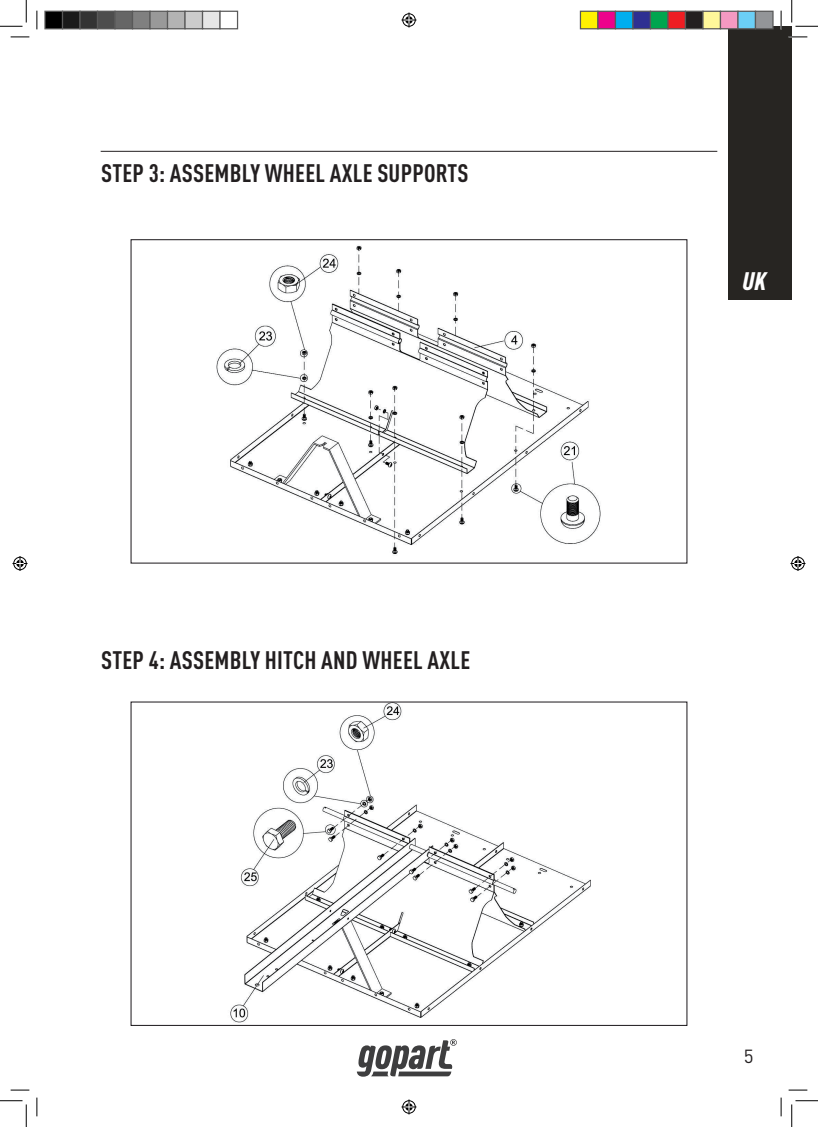
<style>
.page{position:relative;width:818px;height:1127px;background:#fff}
.page>*{position:absolute;margin:0;border:0;box-sizing:border-box;transform-origin:0 0}
.t1{font:700 condensed 25px "DIN Pro";letter-spacing:.01em;color:#231f20}
.t2{font:italic 900 condensed 25px "DIN Pro";color:#fff}
.t3{font:18.75px "DIN Pro";color:#231f20}
</style>
<div class="page">
<div style="left:728px;top:26px;width:64px;height:273px;background:#272522"></div>
<hr style="left:101px;top:151px;width:616px;height:1px;background:#231f20">
<svg style="left:357px;top:1039px;width:100px;height:37px"></svg>
<img style="left:216px;top:245px;width:385px;height:310px">
<img style="left:230px;top:703px;width:361px;height:320px">
<svg style="left:11px;top:36px;width:18px;height:2px"></svg>
<svg style="left:788px;top:36px;width:19px;height:2px"></svg>
<svg style="left:11px;top:1089px;width:18px;height:1px"></svg>
<svg style="left:788px;top:1089px;width:19px;height:1px"></svg>
<svg style="left:36px;top:11px;width:2px;height:18px"></svg>
<svg style="left:36px;top:1097px;width:2px;height:18px"></svg>
<svg style="left:780px;top:11px;width:2px;height:18px"></svg>
<svg style="left:780px;top:1097px;width:2px;height:18px"></svg>
<svg style="left:0;top:0;width:27px;height:27px"></svg>
<svg style="left:0;top:1100px;width:27px;height:26px"></svg>
<svg style="left:791px;top:0;width:27px;height:27px"></svg>
<svg style="left:791px;top:1100px;width:27px;height:26px"></svg>
<svg style="left:401px;top:13px;width:15px;height:15px"></svg>
<svg style="left:401px;top:1099px;width:15px;height:15px"></svg>
<svg style="left:13px;top:556px;width:15px;height:15px"></svg>
<svg style="left:790px;top:556px;width:15px;height:15px"></svg>
<div style="left:45px;top:11px;width:18px;height:18px;background:#000"></div>
<div style="left:44px;top:11px;width:19px;height:18px;border:1px solid #595959"></div>
<div style="left:63px;top:11px;width:17px;height:18px;background:#1a1a1a"></div>
<div style="left:62px;top:11px;width:19px;height:18px;border:1px solid #595959"></div>
<div style="left:80px;top:11px;width:18px;height:18px;background:#333"></div>
<div style="left:79px;top:11px;width:19px;height:18px;border:1px solid #595959"></div>
<div style="left:98px;top:11px;width:17px;height:18px;background:#4d4d4d"></div>
<div style="left:97px;top:11px;width:19px;height:18px;border:1px solid #595959"></div>
<div style="left:115px;top:11px;width:18px;height:18px;background:#666"></div>
<div style="left:114px;top:11px;width:19px;height:18px;border:1px solid #595959"></div>
<div style="left:133px;top:11px;width:17px;height:18px;background:#808080"></div>
<div style="left:132px;top:11px;width:19px;height:18px;border:1px solid #595959"></div>
<div style="left:150px;top:11px;width:18px;height:18px;background:#999"></div>
<div style="left:149px;top:11px;width:19px;height:18px;border:1px solid #595959"></div>
<div style="left:168px;top:11px;width:17px;height:18px;background:#b3b3b3"></div>
<div style="left:167px;top:11px;width:19px;height:18px;border:1px solid #595959"></div>
<div style="left:185px;top:11px;width:18px;height:18px;background:#ccc"></div>
<div style="left:184px;top:11px;width:19px;height:18px;border:1px solid #595959"></div>
<div style="left:203px;top:11px;width:17px;height:18px;background:#e6e6e6"></div>
<div style="left:202px;top:11px;width:19px;height:18px;border:1px solid #595959"></div>
<div style="left:219px;top:11px;width:19px;height:18px;border:1px solid #595959"></div>
<div style="left:580px;top:11px;width:18px;height:18px;background:#fff101"></div>
<div style="left:580px;top:11px;width:18px;height:18px;border:1px solid #595959"></div>
<div style="left:598px;top:11px;width:17px;height:18px;background:#ed028c"></div>
<div style="left:597px;top:11px;width:19px;height:18px;border:1px solid #595959"></div>
<div style="left:615px;top:11px;width:18px;height:18px;background:#00aeef"></div>
<div style="left:615px;top:11px;width:18px;height:18px;border:1px solid #595959"></div>
<div style="left:633px;top:11px;width:17px;height:18px;background:#2e3092"></div>
<div style="left:632px;top:11px;width:19px;height:18px;border:1px solid #595959"></div>
<div style="left:650px;top:11px;width:18px;height:18px;background:#00a54f"></div>
<div style="left:650px;top:11px;width:18px;height:18px;border:1px solid #595959"></div>
<div style="left:668px;top:11px;width:17px;height:18px;background:#ee1d23"></div>
<div style="left:667px;top:11px;width:19px;height:18px;border:1px solid #595959"></div>
<div style="left:685px;top:11px;width:18px;height:18px;background:#231f20"></div>
<div style="left:685px;top:11px;width:18px;height:18px;border:1px solid #595959"></div>
<div style="left:703px;top:11px;width:17px;height:18px;background:#fff79a"></div>
<div style="left:702px;top:11px;width:19px;height:18px;border:1px solid #595959"></div>
<div style="left:720px;top:11px;width:18px;height:18px;background:#f499c2"></div>
<div style="left:720px;top:11px;width:18px;height:18px;border:1px solid #595959"></div>
<div style="left:738px;top:11px;width:17px;height:18px;background:#6bcff6"></div>
<div style="left:737px;top:11px;width:19px;height:18px;border:1px solid #595959"></div>
<div style="left:755px;top:11px;width:18px;height:18px;background:#939598"></div>
<div style="left:755px;top:11px;width:18px;height:18px;border:1px solid #595959"></div>
<p class="t1" style="left:101px;top:154px;width:369px">STEP 3: ASSEMBLY WHEEL AXLE SUPPORTS</p>
<p class="t1" style="left:101px;top:641px;width:370px">STEP 4: ASSEMBLY HITCH AND WHEEL AXLE</p>
<p class="t2" style="left:742px;top:262px;width:25px">UK</p>
<p class="t3" style="left:744px;top:1041px;width:11px">5</p>
</div>
